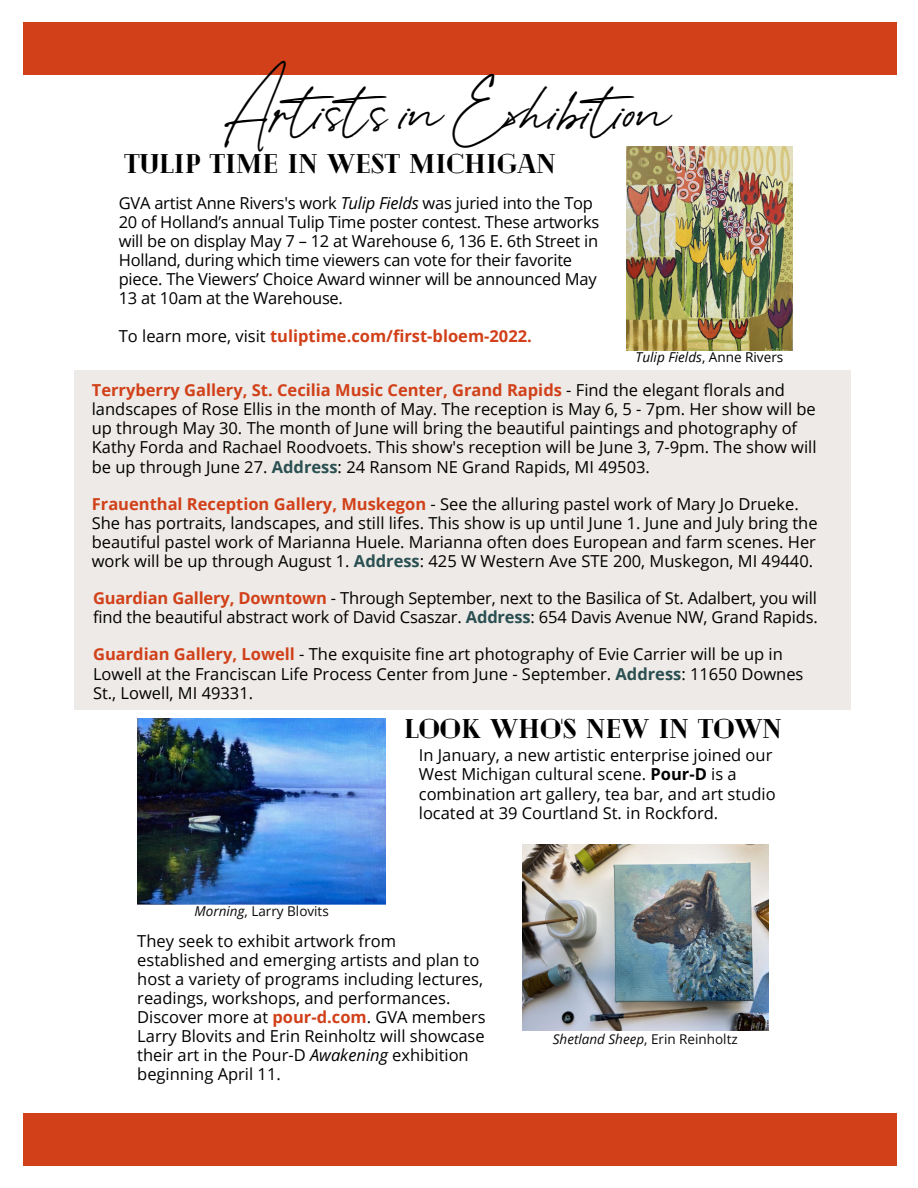
<style>
.page{position:relative;width:918px;height:1188px;background:#fff}
.page>*{position:absolute;margin:0;border:0;box-sizing:border-box;transform-origin:0 0}
.t1{font:33px "Spanish Signature";color:#000}
.t2{font:900 27px "Cheque";color:#000}
.t3{font:16.5px/19.2px "Open Sans";color:#000}
.t4{font:700 16.5px "Open Sans";color:#d14019}
.t5{font:13.5px "Open Sans";color:#0b0b0b}
.t6{font:italic 13.5px "Open Sans";color:#000}
.s1{font-style:italic}
.s2{font-weight:400;color:#000}
.s3{font-style:normal}
.s4{font-weight:700;color:#d14019}
.s5{font-weight:700;color:#2a4f51}
.s6{font-weight:700}
</style>
<div class="page">
<div style="left:23px;top:1114px;width:874px;height:52px;background:#d14019"></div>
<div style="left:23px;top:22px;width:874px;height:53px;background:#d14019"></div>
<div style="left:74px;top:370px;width:777px;height:340px;background:#edeae7"></div>
<img style="left:137px;top:719px;width:249px;height:186px">
<img style="left:522px;top:845px;width:247px;height:185px">
<img style="left:627px;top:146px;width:165px;height:204px">
<p class="t1" style="left:229px;top:98px;width:441px">Artists in Exhibition</p>
<p class="t2" style="left:124px;top:146px;width:433px">TULIP TIME IN WEST MICHIGAN</p>
<p class="t3" style="left:119px;top:193px;width:482px">GVA artist Anne Rivers's work <span class="s1">Tulip Fields</span> was juried into the Top 20 of Holland’s annual Tulip Time poster contest. These artworks will be on display May 7 – 12 at Warehouse 6, 136 E. 6th Street in Holland, during which time viewers can vote for their favorite piece. The Viewers’ Choice Award winner will be announced May 13 at 10am at the Warehouse.</p>
<p class="t4" style="left:119px;top:325px;width:415px"><span class="s2">To learn more, visit</span> tuliptime.com/first-bloem-2022.</p>
<p class="t6" style="left:636px;top:348px;width:149px">Tulip Fields<span class="s3">, Anne Rivers</span></p>
<p class="t3" style="left:92px;top:380px;width:726px"><span class="s4">Terryberry Gallery, St. Cecilia Music Center, Grand Rapids</span> - Find the elegant florals and landscapes of Rose Ellis in the month of May. The reception is May 6, 5 - 7pm. Her show will be up through May 30. The month of June will bring the beautiful paintings and photography of Kathy Forda and Rachael Roodvoets. This show's reception will be June 3, 7-9pm. The show will be up through June 27. <span class="s5">Address</span>: 24 Ransom NE Grand Rapids, MI 49503.</p>
<p class="t3" style="left:92px;top:494px;width:727px"><span class="s4">Frauenthal Reception Gallery, Muskegon</span> - See the alluring pastel work of Mary Jo Drueke.<br>She has portraits, landscapes, and still lifes. This show is up until June 1. June and July bring the beautiful pastel work of Marianna Huele. Marianna often does European and farm scenes. Her work will be up through August 1. <span class="s5">Address</span>: 425 W Western Ave STE 200, Muskegon, MI 49440.</p>
<p class="t3" style="left:93px;top:588px;width:726px"><span class="s4">Guardian Gallery, Downtown</span> - Through September, next to the Basilica of St. Adalbert, you will find the beautiful abstract work of David Csaszar. <span class="s5">Address</span>: 654 Davis Avenue NW, Grand Rapids.</p>
<p class="t3" style="left:93px;top:644px;width:712px"><span class="s4">Guardian Gallery, Lowell</span> - The exquisite fine art photography of Evie Carrier will be up in<br>Lowell at the Franciscan Life Process Center from June - September. <span class="s5">Address</span>: 11650 Downes<br>St., Lowell, MI 49331.</p>
<p class="t5" style="left:195px;top:902px;width:136px"><span class="s1">Morning</span>, Larry Blovits</p>
<p class="t2" style="left:404px;top:711px;width:379px">LOOK WHO'S NEW IN TOWN</p>
<p class="t3" style="left:419px;top:745px;width:358px">In January, a new artistic enterprise joined our West Michigan cultural scene. <span class="s6">Pour-D</span> is a combination art gallery, tea bar, and art studio located at 39 Courtland St. in Rockford.</p>
<p class="t3" style="left:137px;top:931px;width:350px">They seek to exhibit artwork from established and emerging artists and plan to host a variety of programs including lectures, readings, workshops, and performances.<br>Discover more at <span class="s4">pour-d.com</span>. GVA members Larry Blovits and Erin Reinholtz will showcase their art in the Pour-D <span class="s1">Awakening</span> exhibition beginning April 11.</p>
<p class="t5" style="left:553px;top:1030px;width:186px"><span class="s1">Shetland Sheep</span>, Erin Reinholtz</p>
</div>
